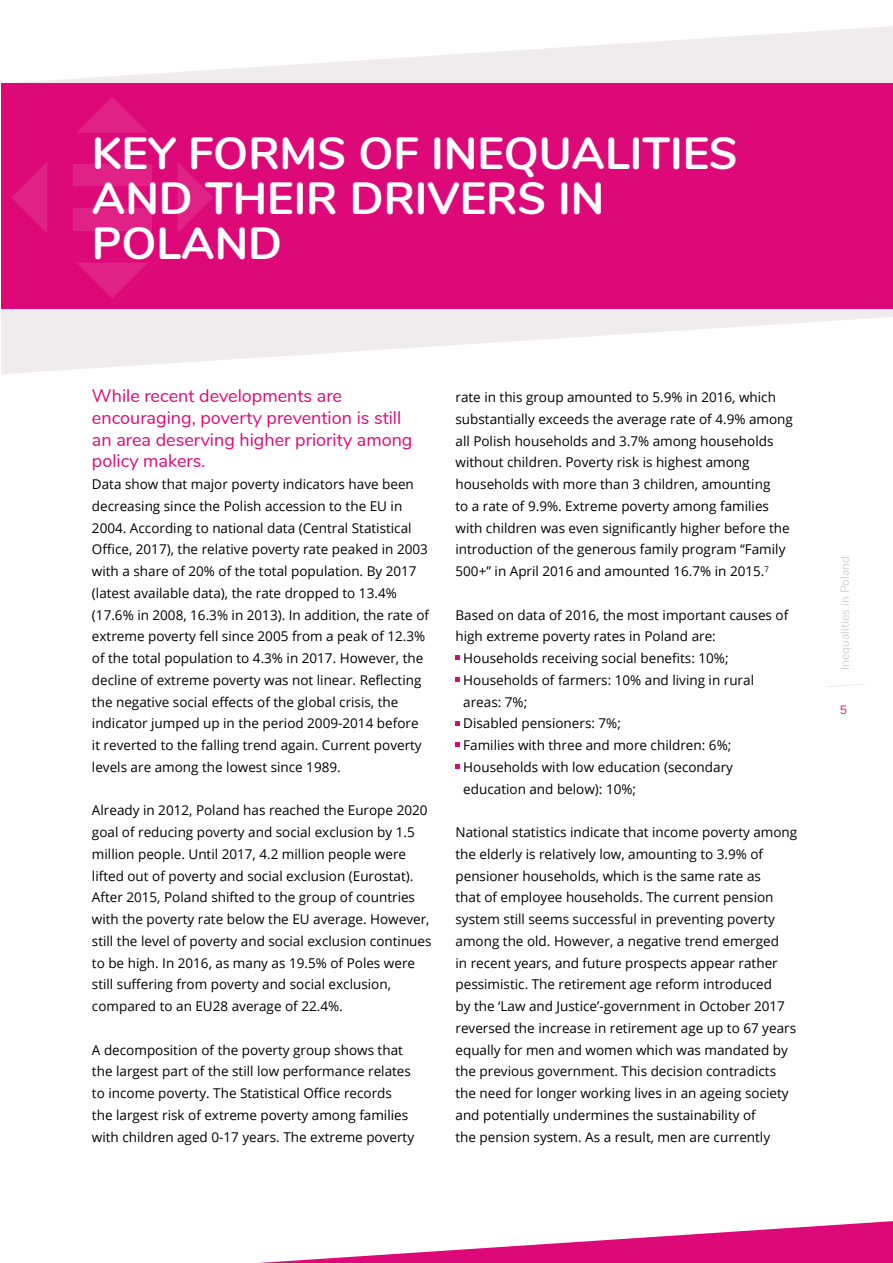
<style>
.page{position:relative;width:893px;height:1263px;background:#fff}
.page>*{position:absolute;margin:0;border:0;box-sizing:border-box;transform-origin:0 0}
.t1{font:700 45px/45px "Nunito";color:#fff}
.titre2{font:18px/21.8px "Nunito";color:#dd0979}
.titre2-2{font:13.5px/21.8px "Open Sans";color:#000}
.List_Paragraph{font:13.5px/21.8px "Open Sans";color:#000}
.t2{font:12px "Nunito";color:#d8cfd4}
.t3{font:12px "Nunito";color:#dd0979}
</style>
<div class="page">
<svg style="left:827px;top:684px;width:38px;height:3px"></svg>
<svg style="left:259px;top:1221px;width:634px;height:42px"></svg>
<svg style="left:1px;top:26px;width:892px;height:348px;fill:#f0ecee"></svg>
<div style="left:1px;top:84px;width:892px;height:225px;background:#dd0979"></div>
<svg style="left:12px;top:162px;width:35px;height:71px"></svg>
<svg style="left:77px;top:97px;width:71px;height:36px"></svg>
<svg style="left:76px;top:162px;width:137px;height:136px"></svg>
<div style="left:73px;top:164px;width:78px;height:22px;background:#e02186"></div>
<div style="left:73px;top:209px;width:78px;height:22px;background:#e02186"></div>
<svg style="left:455px;top:656px;width:5px;height:4px"></svg>
<svg style="left:455px;top:677px;width:5px;height:5px"></svg>
<svg style="left:455px;top:721px;width:5px;height:4px"></svg>
<svg style="left:455px;top:743px;width:5px;height:4px"></svg>
<svg style="left:455px;top:764px;width:5px;height:5px"></svg>
<p class="t1" style="left:92px;top:128px;width:647px">KEY FORMS OF INEQUALITIES<br>AND THEIR DRIVERS IN<br>POLAND</p>
<p class="titre2" style="left:92px;top:384px;width:322px">While recent developments are encouraging, poverty prevention is still an area deserving higher priority among policy makers.</p>
<p class="titre2-2" style="left:92px;top:473px;width:339px">Data show that major poverty indicators have been decreasing since the Polish accession to the EU in 2004. According to national data (Central Statistical Office, 2017), the relative poverty rate peaked in 2003 with a share of 20% of the total population. By 2017 (latest available data), the rate dropped to 13.4% (17.6% in 2008, 16.3% in 2013). In addition, the rate of extreme poverty fell since 2005 from a peak of 12.3% of the total population to 4.3% in 2017. However, the decline of extreme poverty was not linear. Reflecting the negative social effects of the global crisis, the indicator jumped up in the period 2009-2014 before it reverted to the falling trend again. Current poverty levels are among the lowest since 1989.</p>
<p class="titre2-2" style="left:92px;top:799px;width:341px">Already in 2012, Poland has reached the Europe 2020 goal of reducing poverty and social exclusion by 1.5 million people. Until 2017, 4.2 million people were lifted out of poverty and social exclusion (Eurostat).<br>After 2015, Poland shifted to the group of countries with the poverty rate below the EU average. However, still the level of poverty and social exclusion continues to be high. In 2016, as many as 19.5% of Poles were still suffering from poverty and social exclusion, compared to an EU28 average of 22.4%.</p>
<p class="titre2-2" style="left:92px;top:1038px;width:324px">A decomposition of the poverty group shows that the largest part of the still low performance relates to income poverty. The Statistical Office records the largest risk of extreme poverty among families with children aged 0-17 years. The extreme poverty</p>
<p class="titre2-2" style="left:455px;top:386px;width:339px">rate in this group amounted to 5.9% in 2016, which substantially exceeds the average rate of 4.9% among all Polish households and 3.7% among households without children. Poverty risk is highest among households with more than 3 children, amounting<br>to a rate of 9.9%. Extreme poverty among families with children was even significantly higher before the introduction of the generous family program “Family 500+” in April 2016 and amounted 16.7% in 2015.<sup>7</sup></p>
<p class="titre2-2" style="left:455px;top:603px;width:334px">Based on data of 2016, the most important causes of high extreme poverty rates in Poland are:</p>
<p class="List_Paragraph" style="left:463px;top:647px;width:267px">Households receiving social benefits: 10%;</p>
<p class="List_Paragraph" style="left:463px;top:669px;width:292px">Households of farmers: 10% and living in rural areas: 7%;</p>
<p class="List_Paragraph" style="left:463px;top:712px;width:159px">Disabled pensioners: 7%;</p>
<p class="List_Paragraph" style="left:463px;top:734px;width:270px">Families with three and more children: 6%;</p>
<p class="List_Paragraph" style="left:463px;top:756px;width:271px">Households with low education (secondary education and below): 10%;</p>
<p class="titre2-2" style="left:455px;top:821px;width:343px">National statistics indicate that income poverty among the elderly is relatively low, amounting to 3.9% of pensioner households, which is the same rate as<br>that of employee households. The current pension system still seems successful in preventing poverty among the old. However, a negative trend emerged<br>in recent years, and future prospects appear rather pessimistic. The retirement age reform introduced<br>by the ‘Law and Justice’-government in October 2017 reversed the increase in retirement age up to 67 years equally for men and women which was mandated by the previous government. This decision contradicts the need for longer working lives in an ageing society and potentially undermines the sustainability of<br>the pension system. As a result, men are currently</p>
<p class="t2" style="left:836px;top:670px;width:115px;rotate:-90deg">Inequalities in Poland</p>
<p class="t3" style="left:840px;top:701px;width:9px">5</p>
</div>
